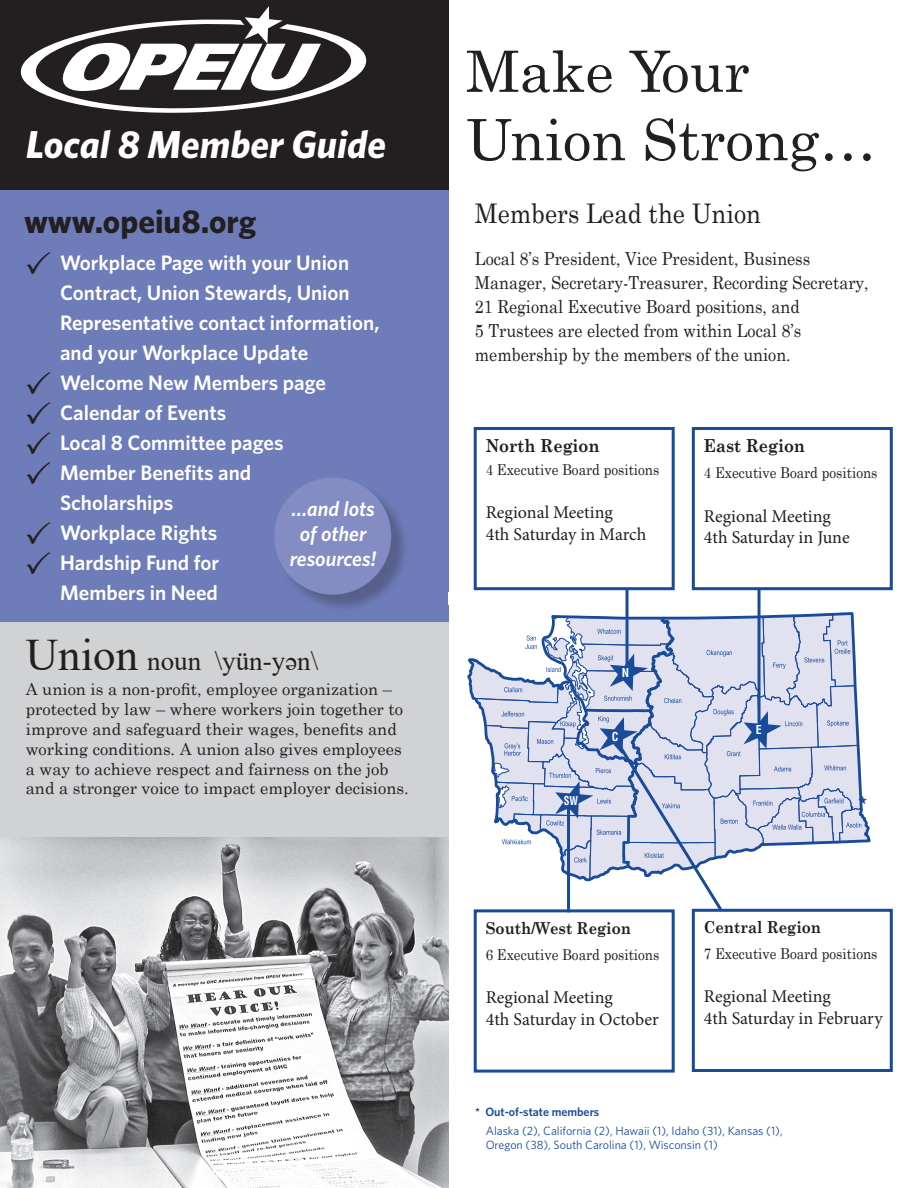
<style>
.page{position:relative;width:918px;height:1188px;background:#fff}
.page>*{position:absolute;margin:0;border:0;box-sizing:border-box;transform-origin:0 0}
.t1{font:57px/68.4px "Century Schoolbook";color:#231f20}
.t2{font:45px "Times New Roman";color:#231f20}
.t3{font:italic 700 39px "Whitney";color:#fff}
.t4{font:700 33px "Whitney";color:#231f20}
.t5{font:27px "Century Schoolbook";color:#231f20;scale:.9 1}
.t6{font:27px "Times New Roman";color:#231f20}
.t7{font:600 21px "Whitney";color:#fff}
.t8{font:italic 600 21px/25.2px "Whitney";color:#fff;text-align:center}
.t9{font:700 21px "Whitney";color:#194b9b}
.t10{font:18px/24px "Century Schoolbook";color:#231f20;scale:.9 1}
.t11{font:18px/21.6px "Minion Pro";color:#231f20}
.t12{font:700 18px "Century Schoolbook";color:#231f20;scale:.9 1}
.t13{font:16.5px/19.8px "Century Schoolbook";color:#231f20}
.t14{font:700 16.5px "Century Schoolbook";color:#231f20;scale:.9 1}
.t15{font:15px "Century Schoolbook";color:#231f20;scale:.9 1}
.t16{font:12px/14.4px "Whitney";color:#194b9b}
.t17{font:600 12px "Whitney";color:#194b9b}
.t18{font:700 condensed 12px "Helvetica LT Std";color:#fff}
.t19{font:700 condensed 12px "Helvetica LT Std";color:#fff;scale:.86 1}
</style>
<div class="page">
<div style="left:0;top:595px;width:449px;height:243px;background:#d1d2d4"></div>
<div style="left:0;top:175px;width:449px;height:447px;background:#6e7cb9"></div>
<div style="left:0;top:0;width:449px;height:190px;background:#231f20"></div>
<div style="left:276px;top:480px;width:134px;height:133px;background:#231f20;opacity:.3"></div>
<div style="left:274px;top:478px;width:117px;height:117px;background:#848dc3;border-radius:50%"></div>
<img style="left:0;top:838px;width:449px;height:350px">
<svg style="left:20px;top:6px;width:347px;height:107px"></svg>
<div style="left:474px;top:427px;width:201px;height:163px;border:3px solid #194b9b"></div>
<div style="left:692px;top:427px;width:201px;height:163px;border:3px solid #194b9b"></div>
<div style="left:474px;top:909px;width:201px;height:164px;border:3px solid #194b9b"></div>
<div style="left:692px;top:909px;width:201px;height:163px;border:3px solid #194b9b"></div>
<hr style="left:626px;top:589px;width:3px;height:77px;background:#194b9b">
<hr style="left:758px;top:589px;width:3px;height:136px;background:#194b9b">
<svg style="left:467px;top:603px;width:403px;height:310px"></svg>
<p class="t3" style="left:26px;top:118px;width:362px">Local 8 Member Guide</p>
<p class="t4" style="left:24px;top:199px;width:234px">www.opeiu8.org</p>
<p class="t7" style="left:60px;top:249px;width:291px">Workplace Page with your Union</p>
<p class="t7" style="left:60px;top:279px;width:291px">Contract, Union Stewards, Union</p>
<p class="t7" style="left:60px;top:309px;width:321px">Representative contact information,</p>
<p class="t7" style="left:60px;top:339px;width:250px">and your Workplace Update</p>
<p class="t7" style="left:60px;top:369px;width:268px">Welcome New Members page</p>
<p class="t7" style="left:60px;top:399px;width:168px">Calendar of Events</p>
<p class="t7" style="left:60px;top:429px;width:225px">Local 8 Committee pages</p>
<p class="t7" style="left:60px;top:459px;width:193px">Member Benefits and</p>
<p class="t7" style="left:60px;top:489px;width:115px">Scholarships</p>
<p class="t7" style="left:60px;top:519px;width:159px">Workplace Rights</p>
<p class="t7" style="left:60px;top:549px;width:161px">Hardship Fund for</p>
<p class="t7" style="left:60px;top:579px;width:159px">Members in Need</p>
<p class="t8" style="left:290px;top:496px;width:88px">…and lots of other resources!</p>
<p class="t2" style="left:26px;top:623px;width:114px">Union</p>
<p class="t6" style="left:147px;top:642px;width:172px">noun \yün-yən\</p>
<p class="t13" style="left:26px;top:678px;width:384px">A union is a non-profit, employee organization – protected by law – where workers join together to improve and safeguard their wages, benefits and working conditions. A union also gives employees a way to achieve respect and fairness on the job and a stronger voice to impact employer decisions.</p>
<p class="t1" style="left:466px;top:32px;width:412px">Make Your<br>Union Strong…</p>
<p class="t5" style="left:475px;top:191px;width:320px">Members Lead the Union</p>
<p class="t10" style="left:475px;top:245px;width:439px">Local 8’s President, Vice President, Business Manager, Secretary-Treasurer, Recording Secretary, 21 Regional Executive Board positions, and<br>5 Trustees are elected from within Local 8’s membership by the members of the union.</p>
<p class="t12" style="left:486px;top:432px;width:128px">North Region</p>
<p class="t15" style="left:486px;top:457px;width:195px">4 Executive Board positions</p>
<p class="t11" style="left:486px;top:502px;width:162px">Regional Meeting<br>4th Saturday in March</p>
<p class="t12" style="left:704px;top:432px;width:114px">East Region</p>
<p class="t15" style="left:704px;top:460px;width:195px">4 Executive Board positions</p>
<p class="t11" style="left:704px;top:505px;width:147px">Regional Meeting<br>4th Saturday in June</p>
<p class="t19" style="left:564px;top:793px;width:18px">SW</p>
<p class="t18" style="left:622px;top:666px;width:9px">N</p>
<p class="t18" style="left:612px;top:729px;width:8px">C</p>
<p class="t18" style="left:756px;top:722px;width:7px">E</p>
<p class="t9" style="left:858px;top:790px;width:11px">*</p>
<p class="t14" style="left:486px;top:915px;width:163px">South/West Region</p>
<p class="t15" style="left:486px;top:942px;width:195px">6 Executive Board positions</p>
<p class="t11" style="left:486px;top:986px;width:174px">Regional Meeting<br>4th Saturday in October</p>
<p class="t14" style="left:704px;top:914px;width:132px">Central Region</p>
<p class="t15" style="left:704px;top:941px;width:195px">7 Executive Board positions</p>
<p class="t11" style="left:704px;top:986px;width:180px">Regional Meeting<br>4th Saturday in February</p>
<p class="t17" style="left:475px;top:1104px;width:126px">* Out-of-state members</p>
<p class="t16" style="left:486px;top:1123px;width:298px">Alaska (2), California (2), Hawaii (1), Idaho (31), Kansas (1),<br>Oregon (38), South Carolina (1), Wisconsin (1)</p>
</div>
